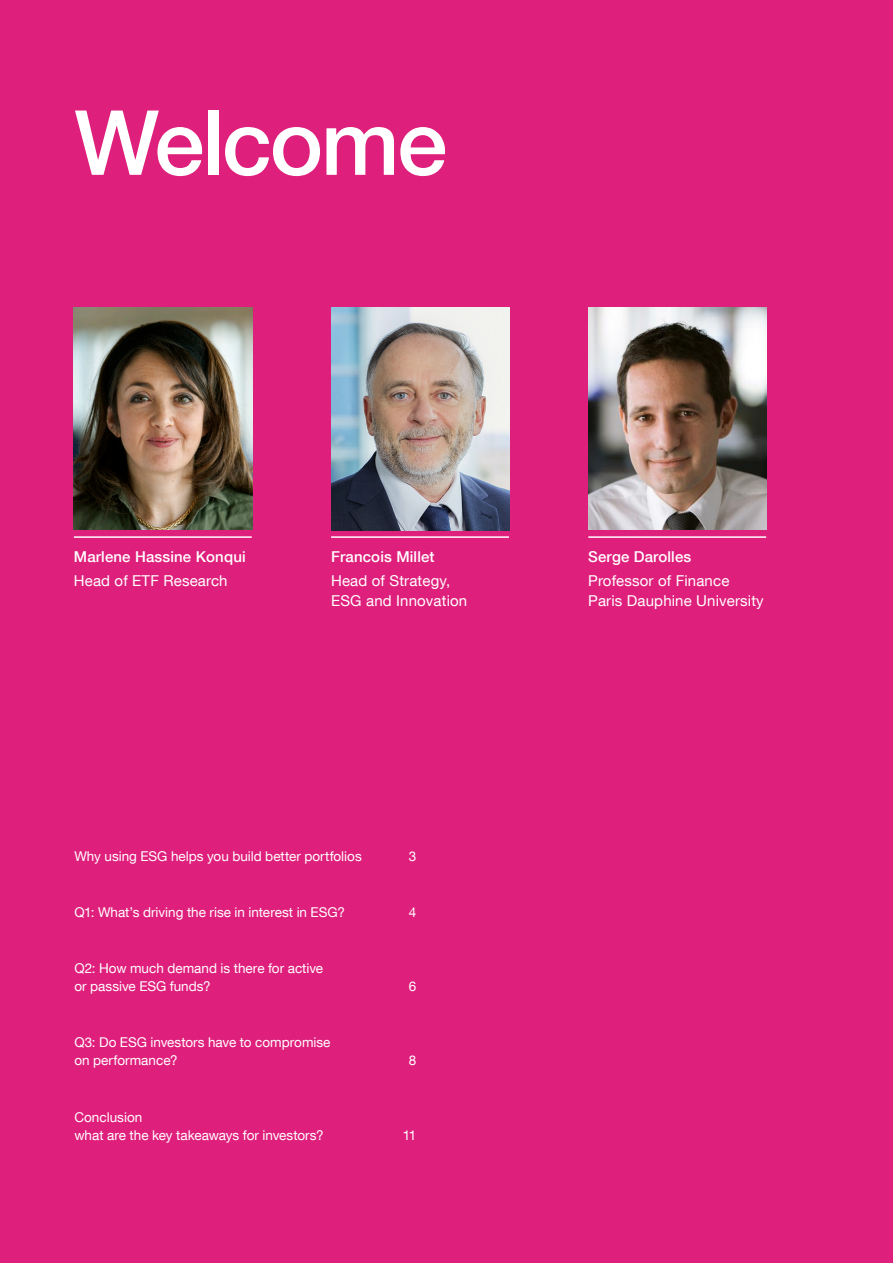
<style>
.page{position:relative;width:893px;height:1263px;background:#df1f7c}
.page>*{position:absolute;margin:0;border:0;box-sizing:border-box;transform-origin:0 0}
.Heading_1_-_Question{font:500 90px "Helvetica Neue LT Com";letter-spacing:-.025em;color:#fff}
.t1{font:15px/19.5px "Helvetica Neue LT Com";letter-spacing:.01em;color:#fff}
.t2{font:500 15px "Helvetica Neue LT Com";letter-spacing:.01em;color:#fff}
.Contents{font:13.5px/18px "Helvetica Neue LT Com";color:#fff}
</style>
<div class="page">
<img style="left:74px;top:307px;width:178px;height:222px">
<hr style="left:74px;top:536px;width:178px;height:2px;background:#fff">
<img style="left:331px;top:307px;width:178px;height:223px">
<hr style="left:331px;top:536px;width:178px;height:2px;background:#fff">
<img style="left:588px;top:307px;width:178px;height:222px">
<hr style="left:588px;top:536px;width:178px;height:2px;background:#fff">
<p class="Heading_1_-_Question" style="left:74px;top:89px;width:374px">Welcome</p>
<p class="t2" style="left:74px;top:548px;width:173px">Marlene Hassine Konqui</p>
<p class="t1" style="left:74px;top:571px;width:155px">Head of ETF Research</p>
<p class="t2" style="left:331px;top:548px;width:105px">Francois Millet</p>
<p class="t1" style="left:331px;top:571px;width:138px">Head of Strategy,<br>ESG and Innovation</p>
<p class="Contents" style="left:74px;top:846px;width:289px">Why using ESG helps you build better portfolios</p>
<p class="Contents" style="left:409px;top:846px;width:9px">3</p>
<p class="Contents" style="left:74px;top:903px;width:272px">Q1: What’s driving the rise in interest in ESG?</p>
<p class="Contents" style="left:409px;top:903px;width:9px">4</p>
<p class="Contents" style="left:74px;top:959px;width:250px">Q2: How much demand is there for active or passive ESG funds?</p>
<p class="Contents" style="left:74px;top:1033px;width:258px">Q3: Do ESG investors have to compromise on performance?</p>
<p class="Contents" style="left:74px;top:1107px;width:251px">Conclusion<br>what are the key takeaways for investors?</p>
<p class="Contents" style="left:409px;top:977px;width:9px">6</p>
<p class="Contents" style="left:409px;top:1051px;width:9px">8</p>
<p class="Contents" style="left:403px;top:1125px;width:15px">11</p>
<p class="t2" style="left:588px;top:548px;width:105px">Serge Darolles</p>
<p class="t1" style="left:588px;top:571px;width:143px">Professor of Finance</p>
<p class="t1" style="left:588px;top:590px;width:177px">Paris Dauphine University</p>
</div>
